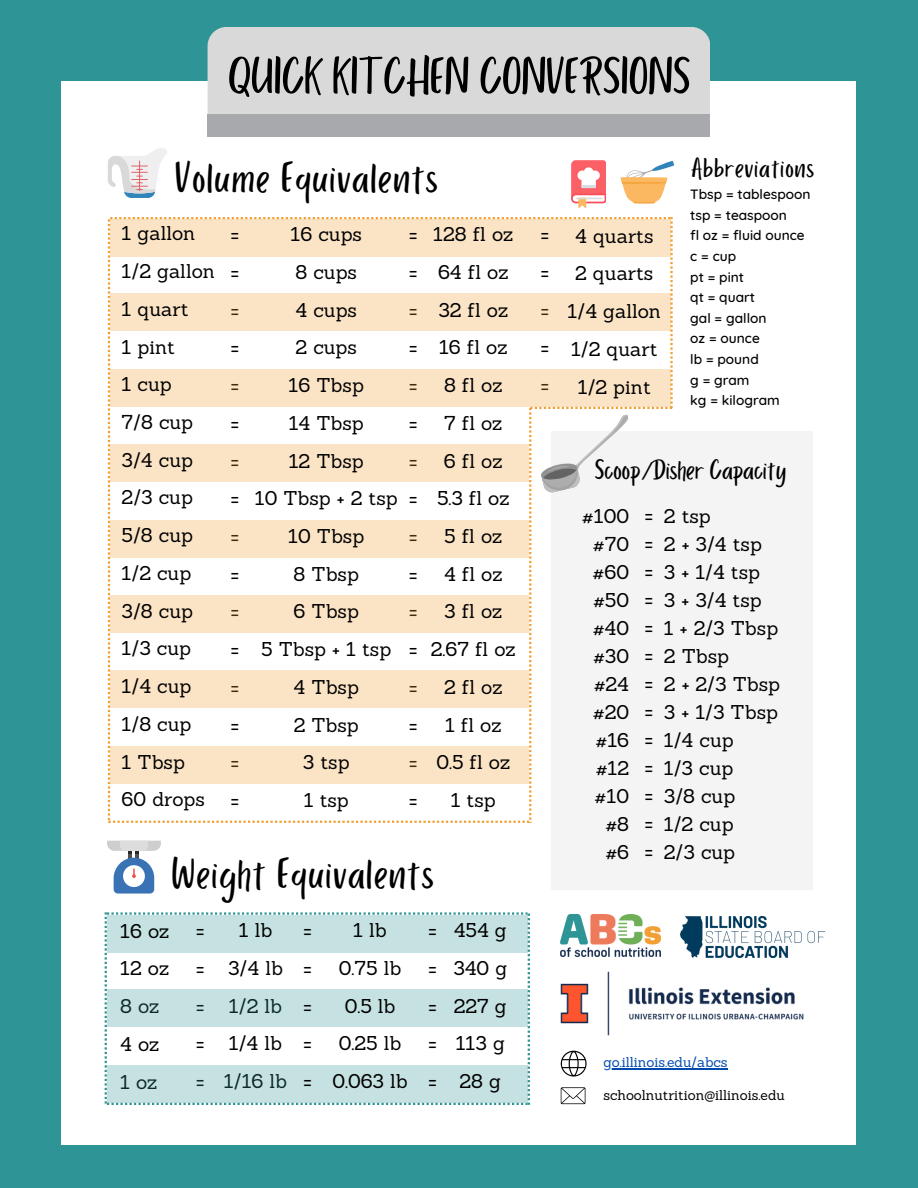
<style>
.page{position:relative;width:918px;height:1188px;background:#2f9495}
.page>*{position:absolute;margin:0;border:0;box-sizing:border-box;transform-origin:0 0}
.t1{font:53.55px "Porcelain";color:#000}
.t2{font:45.45px "Porcelain";letter-spacing:.035em;color:#000}
.t3{font:29.25px "Porcelain";letter-spacing:.035em;color:#000}
.t4{font:29.1px "Porcelain";color:#000}
.t5{font:19.5px/37.8px "Sanchez";color:#000;text-align:center}
.t6{font:500 13.8px/20.5px "Quicksand";color:#000}
.t7{font:13.8px "Sanchez";color:#000}
.t8{font:13.8px "Sanchez";color:#004aad}
</style>
<div class="page">
<div style="left:61px;top:81px;width:795px;height:1064px;background:#fff"></div>
<img style="left:561px;top:915px;width:100px;height:42px">
<img style="left:561px;top:972px;width:243px;height:64px">
<svg style="left:571px;top:160px;width:35px;height:48px"></svg>
<svg style="left:621px;top:161px;width:53px;height:43px"></svg>
<svg style="left:105px;top:912px;width:425px;height:193px"></svg>
<svg style="left:561px;top:1051px;width:26px;height:26px"></svg>
<svg style="left:561px;top:1087px;width:24px;height:17px"></svg>
<svg style="left:108px;top:148px;width:59px;height:50px"></svg>
<div style="left:552px;top:431px;width:261px;height:459px;background:#f4f4f4"></div>
<svg style="left:107px;top:841px;width:54px;height:53px"></svg>
<svg style="left:108px;top:217px;width:565px;height:606px"></svg>
<div style="left:208px;top:27px;width:502px;height:87px;background:#d9d9d9"></div>
<div style="left:208px;top:114px;width:502px;height:22px;background:#a7a9ac"></div>
<hr style="left:603px;top:1069px;width:118px;height:1px;background:#004aad">
<img style="left:680px;top:917px;width:146px;height:40px">
<p class="t1" style="left:228px;top:48px;width:464px">QUICK KITCHEN CONVERSIONS</p>
<h4 class="t2" style="left:175px;top:154px;width:264px">Volume Equivalents</h4>
<p class="t5" style="left:122px;top:214px;width:95px;text-align:left">1 gallon<br>1/2 gallon<br>1 quart<br>1 pint<br>1 cup<br>7/8 cup<br>3/4 cup<br>2/3 cup<br>5/8 cup<br>1/2 cup<br>3/8 cup<br>1/3 cup<br>1/4 cup<br>1/8 cup<br>1 Tbsp<br>60 drops</p>
<p class="t5" style="left:255px;top:215px;width:144px">16 cups<br>8 cups<br>4 cups<br>2 cups<br>16 Tbsp<br>14 Tbsp<br>12 Tbsp<br>10 Tbsp + 2 tsp<br>10 Tbsp<br>8 Tbsp<br>6 Tbsp<br>5 Tbsp + 1 tsp<br>4 Tbsp<br>2 Tbsp<br>3 tsp<br>1 tsp</p>
<p class="t5" style="left:431px;top:215px;width:86px">128 fl oz<br>64 fl oz<br>32 fl oz<br>16 fl oz<br>8 fl oz<br>7 fl oz<br>6 fl oz<br>5.3 fl oz<br>5 fl oz<br>4 fl oz<br>3 fl oz<br>2.67 fl oz<br>2 fl oz<br>1 fl oz<br>0.5 fl oz<br>1 tsp</p>
<h1 class="t5" style="left:231px;top:215px;width:10px">=</h1>
<p class="t5" style="left:231px;top:253px;width:10px">=</p>
<h2 class="t5" style="left:231px;top:291px;width:10px">=</h2>
<h3 class="t5" style="left:231px;top:328px;width:10px">=</h3>
<p class="t5" style="left:231px;top:366px;width:10px">=</p>
<p class="t5" style="left:231px;top:404px;width:10px">=</p>
<h5 class="t5" style="left:231px;top:441px;width:10px">=</h5>
<h4 class="t5" style="left:231px;top:479px;width:10px">=</h4>
<p class="t5" style="left:231px;top:517px;width:10px">=</p>
<p class="t5" style="left:231px;top:555px;width:10px">=</p>
<p class="t5" style="left:231px;top:592px;width:10px">=</p>
<p class="t5" style="left:231px;top:630px;width:10px">=</p>
<p class="t5" style="left:231px;top:668px;width:10px">=</p>
<p class="t5" style="left:231px;top:706px;width:10px">=</p>
<p class="t5" style="left:231px;top:743px;width:10px">=</p>
<p class="t5" style="left:231px;top:781px;width:10px">=</p>
<p class="t5" style="left:409px;top:215px;width:10px">=</p>
<p class="t5" style="left:409px;top:253px;width:10px">=</p>
<p class="t5" style="left:409px;top:291px;width:10px">=</p>
<p class="t5" style="left:409px;top:328px;width:10px">=</p>
<p class="t5" style="left:409px;top:366px;width:10px">=</p>
<p class="t5" style="left:409px;top:404px;width:10px">=</p>
<p class="t5" style="left:409px;top:441px;width:10px">=</p>
<p class="t5" style="left:409px;top:479px;width:10px">=</p>
<h4 class="t5" style="left:409px;top:517px;width:10px">=</h4>
<p class="t5" style="left:409px;top:555px;width:10px">=</p>
<p class="t5" style="left:409px;top:592px;width:10px">=</p>
<p class="t5" style="left:409px;top:630px;width:10px">=</p>
<p class="t5" style="left:409px;top:668px;width:10px">=</p>
<p class="t5" style="left:409px;top:706px;width:10px">=</p>
<p class="t5" style="left:409px;top:743px;width:10px">=</p>
<p class="t5" style="left:409px;top:781px;width:10px">=</p>
<h4 class="t2" style="left:172px;top:849px;width:263px">Weight Equivalents</h4>
<p class="t5" style="left:120px;top:912px;width:51px;text-align:left">16 oz<br>12 oz<br>8 oz<br>4 oz<br>1 oz</p>
<p class="t5" style="left:224px;top:911px;width:65px">1 lb<br>3/4 lb<br>1/2 lb<br>1/4 lb<br>1/16 lb</p>
<p class="t5" style="left:196px;top:911px;width:10px">=</p>
<p class="t5" style="left:196px;top:949px;width:10px">=</p>
<h4 class="t5" style="left:196px;top:987px;width:10px">=</h4>
<p class="t5" style="left:196px;top:1024px;width:10px">=</p>
<h3 class="t5" style="left:196px;top:1062px;width:10px">=</h3>
<p class="t5" style="left:304px;top:911px;width:10px">=</p>
<p class="t5" style="left:304px;top:949px;width:10px">=</p>
<p class="t5" style="left:304px;top:987px;width:10px">=</p>
<p class="t5" style="left:304px;top:1024px;width:10px">=</p>
<h4 class="t5" style="left:304px;top:1062px;width:10px">=</h4>
<p class="t5" style="left:332px;top:911px;width:77px">1 lb<br>0.75 lb<br>0.5 lb<br>0.25 lb<br>0.063 lb</p>
<p class="t5" style="left:453px;top:911px;width:55px">454 g<br>340 g<br>227 g<br>113 g<br>28 g</p>
<p class="t5" style="left:429px;top:911px;width:10px">=</p>
<p class="t5" style="left:429px;top:949px;width:10px">=</p>
<p class="t5" style="left:429px;top:987px;width:10px">=</p>
<h4 class="t5" style="left:429px;top:1024px;width:10px">=</h4>
<p class="t5" style="left:429px;top:1062px;width:10px">=</p>
<p class="t5" style="left:541px;top:215px;width:10px">=</p>
<p class="t5" style="left:541px;top:253px;width:10px">=</p>
<p class="t5" style="left:541px;top:291px;width:10px">=</p>
<p class="t5" style="left:541px;top:328px;width:10px">=</p>
<p class="t5" style="left:541px;top:366px;width:10px">=</p>
<p class="t5" style="left:568px;top:217px;width:95px">4 quarts<br>2 quarts<br>1/4 gallon<br>1/2 quart<br>1/2 pint</p>
<p class="t3" style="left:691px;top:152px;width:124px">Abbreviations</p>
<p class="t6" style="left:690px;top:184px;width:122px">Tbsp = tablespoon tsp = teaspoon<br>fl oz = fluid ounce c = cup<br>pt = pint<br>qt = quart<br>gal = gallon<br>oz = ounce<br>lb = pound<br>g = gram<br>kg = kilogram</p>
<p class="t4" style="left:595px;top:455px;width:193px">Scoop/Disher Capacity</p>
<p class="t5" style="left:582px;top:501px;width:49px;line-height:28px;text-align:right">#100 #70 #60 #50 #40 #30 #24 #20 #16 #12 #10 #8 #6</p>
<p class="t5" style="left:645px;top:496px;width:10px">=</p>
<h2 class="t5" style="left:664px;top:501px;width:118px;line-height:28px;text-align:left">2 tsp<br>2 + 3/4 tsp<br>3 + 1/4 tsp<br>3 + 3/4 tsp<br>1 + 2/3 Tbsp<br>2 Tbsp<br>2 + 2/3 Tbsp<br>3 + 1/3 Tbsp<br>1/4 cup<br>1/3 cup<br>3/8 cup<br>1/2 cup<br>2/3 cup</h2>
<p class="t5" style="left:645px;top:524px;width:10px">=</p>
<p class="t5" style="left:645px;top:552px;width:10px">=</p>
<p class="t5" style="left:645px;top:580px;width:10px">=</p>
<p class="t5" style="left:645px;top:608px;width:10px">=</p>
<p class="t5" style="left:645px;top:636px;width:10px">=</p>
<p class="t5" style="left:645px;top:664px;width:10px">=</p>
<p class="t5" style="left:645px;top:692px;width:10px">=</p>
<p class="t5" style="left:645px;top:720px;width:10px">=</p>
<p class="t5" style="left:645px;top:748px;width:10px">=</p>
<p class="t5" style="left:645px;top:776px;width:10px">=</p>
<h4 class="t5" style="left:645px;top:804px;width:10px">=</h4>
<p class="t5" style="left:645px;top:832px;width:10px">=</p>
<p class="t8" style="left:603px;top:1054px;width:126px">go.illinois.edu/abcs</p>
<p class="t7" style="left:603px;top:1086px;width:183px">schoolnutrition@illinois.edu</p>
</div>
